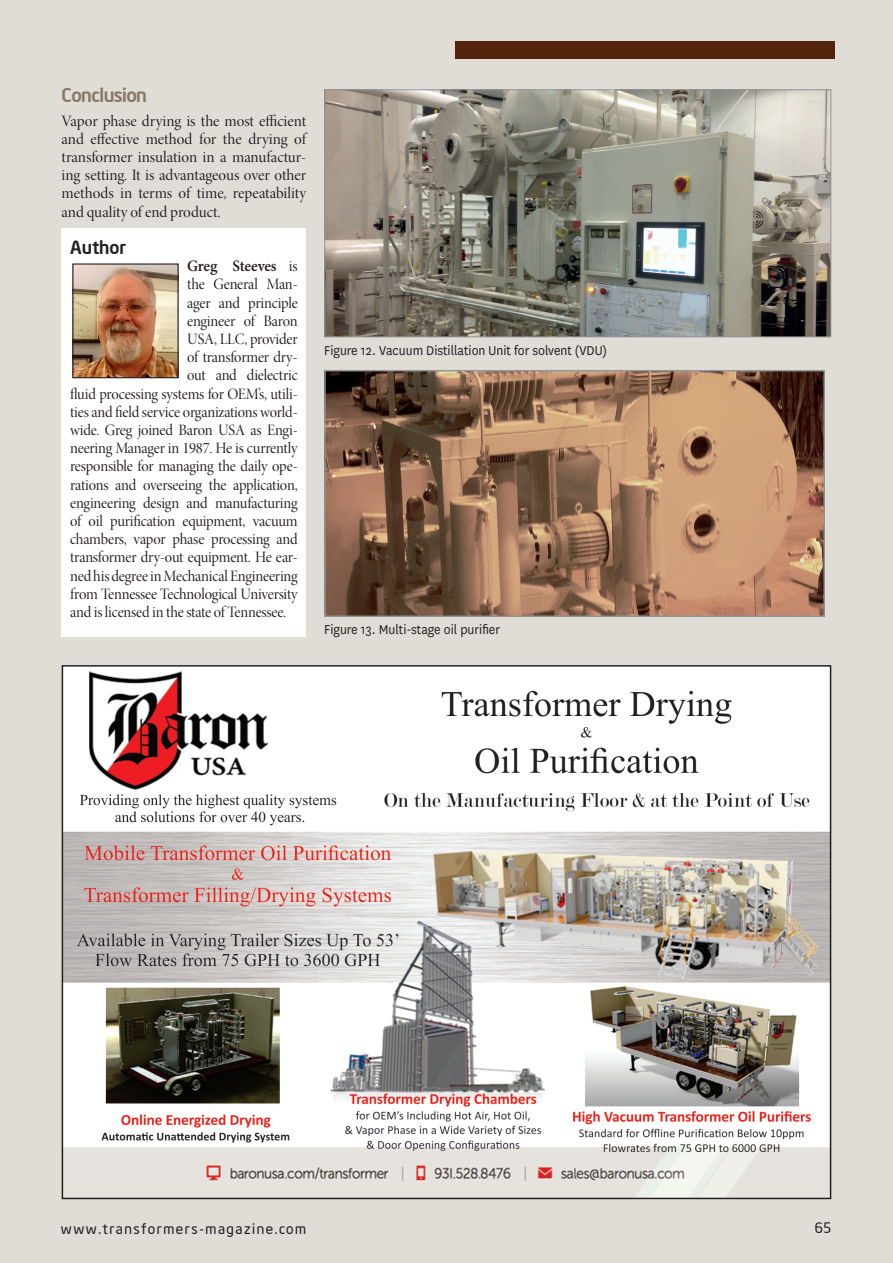
<style>
.page{position:relative;width:893px;height:1263px;background:#e0ddd6}
.page>*{position:absolute;margin:0;border:0;box-sizing:border-box;transform-origin:0 0}
.t1{font:500 18.75px "Neo Sans Intel";letter-spacing:-.03em;color:#876}
.t2{font:500 18px "Neo Sans Intel";color:#231f20}
.t3{font:15.9px "Minion Pro Disp";letter-spacing:-.01em;color:#231f20;scale:.96 1}
.t4{font:15.9px/18.1px "Minion Pro Disp";letter-spacing:-.01em;color:#231f20;text-align:justify}
.t5{font:600 15.9px "Minion Pro";letter-spacing:-.015em;color:#231f20;scale:.96 1}
.t6{font:15px "National";color:#231f20;scale:.92 1}
.t7{font:14.25px "Neo Sans Intel";letter-spacing:.11em;color:#231f20}
.s1{font-family:"Minion Pro Disp";font-weight:400}
</style>
<div class="page">
<img style="left:65px;top:668px;width:763px;height:528px">
<div style="left:62px;top:229px;width:244px;height:408px;background:#fff"></div>
<img style="left:74px;top:265px;width:103px;height:111px">
<div style="left:72px;top:263px;width:107px;height:115px;border:1px solid #231f20"></div>
<img style="left:326px;top:91px;width:503px;height:244px">
<div style="left:324px;top:89px;width:507px;height:248px;border:1px solid #939598"></div>
<img style="left:326px;top:372px;width:497px;height:243px">
<div style="left:324px;top:370px;width:501px;height:247px;border:1px solid #939598"></div>
<div style="left:455px;top:41px;width:380px;height:17px;background:#54230c"></div>
<p class="t1" style="left:62px;top:83px;width:87px">Conclusion</p>
<p class="t4" style="left:62px;top:112px;width:246px">Vapor phase drying is the most efficient and effective method for the drying of transformer insulation in a manufactur&shy;ing setting. It is advantageous over other methods in terms of time, repeatability and quality of end product.</p>
<p class="t2" style="left:70px;top:236px;width:58px">Author</p>
<p class="t5" style="left:187px;top:255px;width:117px">Greg Steeves <span class="s1">is</span></p>
<p class="t3" style="left:187px;top:275px;width:115px">the General Man-</p>
<p class="t3" style="left:187px;top:293px;width:117px">ager and principle</p>
<p class="t3" style="left:187px;top:311px;width:117px">engineer of Baron</p>
<p class="t3" style="left:187px;top:329px;width:117px">USA, LLC, provider</p>
<p class="t3" style="left:187px;top:347px;width:117px">of transformer dry-</p>
<p class="t3" style="left:187px;top:366px;width:117px">out and dielectric</p>
<p class="t3" style="left:70px;top:384px;width:238px">fluid processing systems for OEM’s, utili-</p>
<p class="t3" style="left:70px;top:402px;width:239px">ties and field service organizations world-</p>
<p class="t3" style="left:70px;top:420px;width:239px">wide. Greg joined Baron USA as Engi-</p>
<p class="t3" style="left:70px;top:438px;width:239px">neering Manager in 1987. He is currently</p>
<p class="t3" style="left:70px;top:457px;width:239px">responsible for managing the daily ope-</p>
<p class="t3" style="left:70px;top:475px;width:239px">rations and overseeing the application,</p>
<p class="t3" style="left:70px;top:493px;width:238px">engineering design and manufacturing</p>
<p class="t3" style="left:70px;top:511px;width:239px">of oil purification equipment, vacuum</p>
<p class="t3" style="left:70px;top:529px;width:239px">chambers, vapor phase processing and</p>
<p class="t3" style="left:70px;top:548px;width:239px">transformer dry-out equipment. He ear-</p>
<p class="t3" style="left:70px;top:566px;width:239px">ned his degree in Mechanical Engineering</p>
<p class="t3" style="left:70px;top:584px;width:238px">from Tennessee Technological University</p>
<p class="t3" style="left:70px;top:602px;width:227px">and is licensed in the state of Tennessee.</p>
<p class="t6" style="left:324px;top:340px;width:309px">Figure 12. Vacuum Distillation Unit for solvent (VDU)</p>
<p class="t6" style="left:324px;top:620px;width:193px">Figure 13. Multi-stage oil purifier</p>
<p class="t7" style="left:61px;top:1220px;width:247px">www.transformers-magazine.com</p>
<p class="t7" style="left:815px;top:1219px;width:18px">65</p>
</div>
